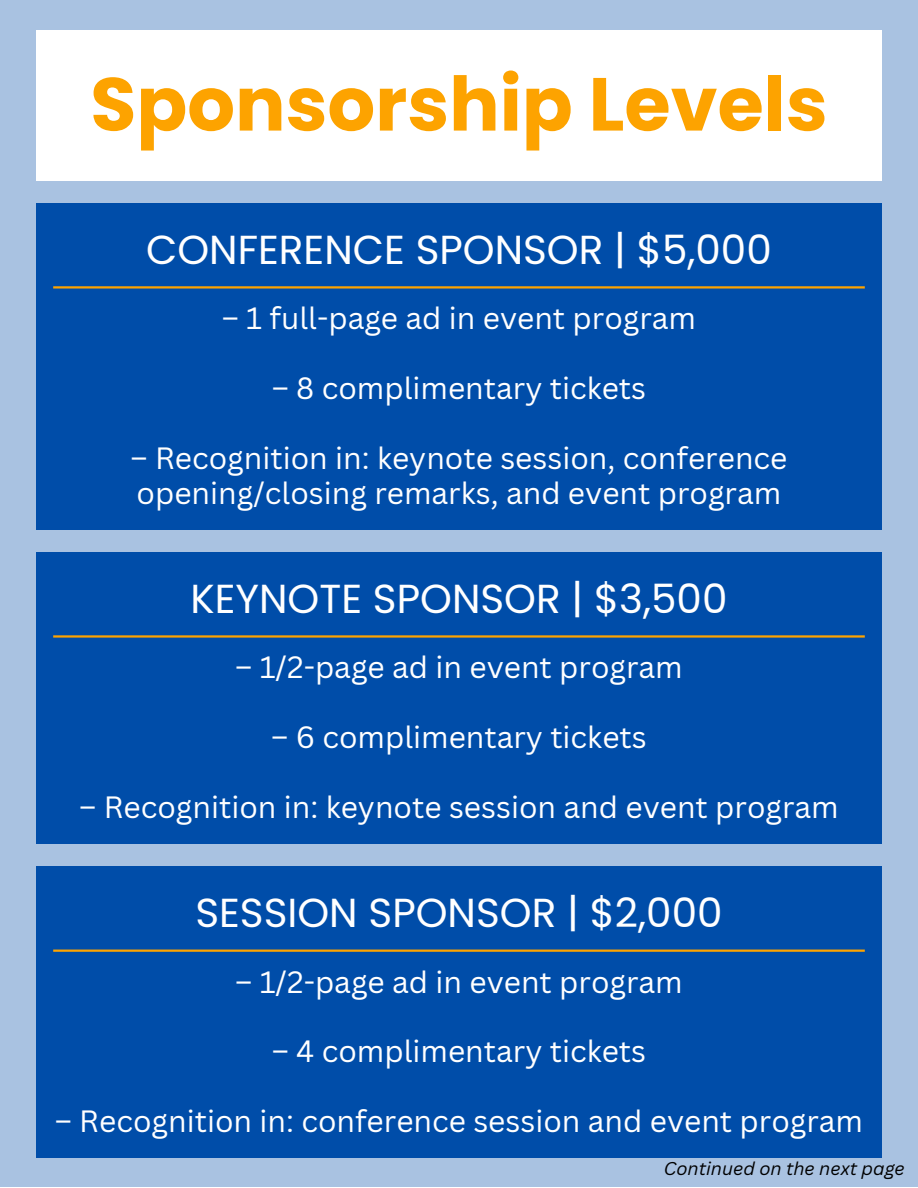
<style>
.page{position:relative;width:918px;height:1188px;background:#fff}
.page>*{position:absolute;margin:0;border:0;box-sizing:border-box;transform-origin:0 0}
.t1{font:700 75px "Poppins";color:#fda300}
.t2{font:40.5px "Poppins";color:#fff}
.t3{font:30px/34.8px "Canva Sans";color:#fff}
.t4{font:italic 18px "Canva Sans";color:#000}
</style>
<div class="page">
<div style="left:0;top:0;width:918px;height:1187px;background:#a9c2e1"></div>
<div style="left:36px;top:30px;width:846px;height:150px;background:#fff"></div>
<div style="left:36px;top:203px;width:846px;height:327px;background:#004da9"></div>
<hr style="left:53px;top:286px;width:812px;height:3px;background:#fda300">
<div style="left:36px;top:552px;width:846px;height:292px;background:#004da9"></div>
<hr style="left:53px;top:635px;width:812px;height:3px;background:#fda300">
<div style="left:36px;top:866px;width:846px;height:292px;background:#004da9"></div>
<hr style="left:53px;top:950px;width:812px;height:2px;background:#fda300">
<h1 class="t1" style="left:90px;top:52px;width:739px">Sponsorship Levels</h1>
<h2 class="t2" style="left:146px;top:221px;width:627px">CONFERENCE SPONSOR | $5,000</h2>
<p class="t3" style="left:222px;top:300px;width:476px">– 1 full-page ad in event program</p>
<p class="t3" style="left:272px;top:370px;width:376px">– 8 complimentary tickets</p>
<p class="t3" style="left:131px;top:440px;width:658px">– Recognition in: keynote session, conference opening/closing remarks, and event program</p>
<h2 class="t2" style="left:190px;top:570px;width:539px">KEYNOTE SPONSOR | $3,500</h2>
<p class="t3" style="left:235px;top:649px;width:449px">– 1/2-page ad in event program</p>
<p class="t3" style="left:271px;top:719px;width:377px">– 6 complimentary tickets</p>
<p class="t3" style="left:79px;top:789px;width:761px">– Recognition in: keynote session and event program</p>
<h2 class="t2" style="left:195px;top:884px;width:529px">SESSION SPONSOR | $2,000</h2>
<p class="t3" style="left:235px;top:964px;width:449px">– 1/2-page ad in event program</p>
<p class="t3" style="left:272px;top:1033px;width:376px">– 4 complimentary tickets</p>
<p class="t3" style="left:55px;top:1103px;width:810px">– Recognition in: conference session and event program</p>
<p class="t4" style="left:664px;top:1156px;width:243px">Continued on the next page</p>
</div>
